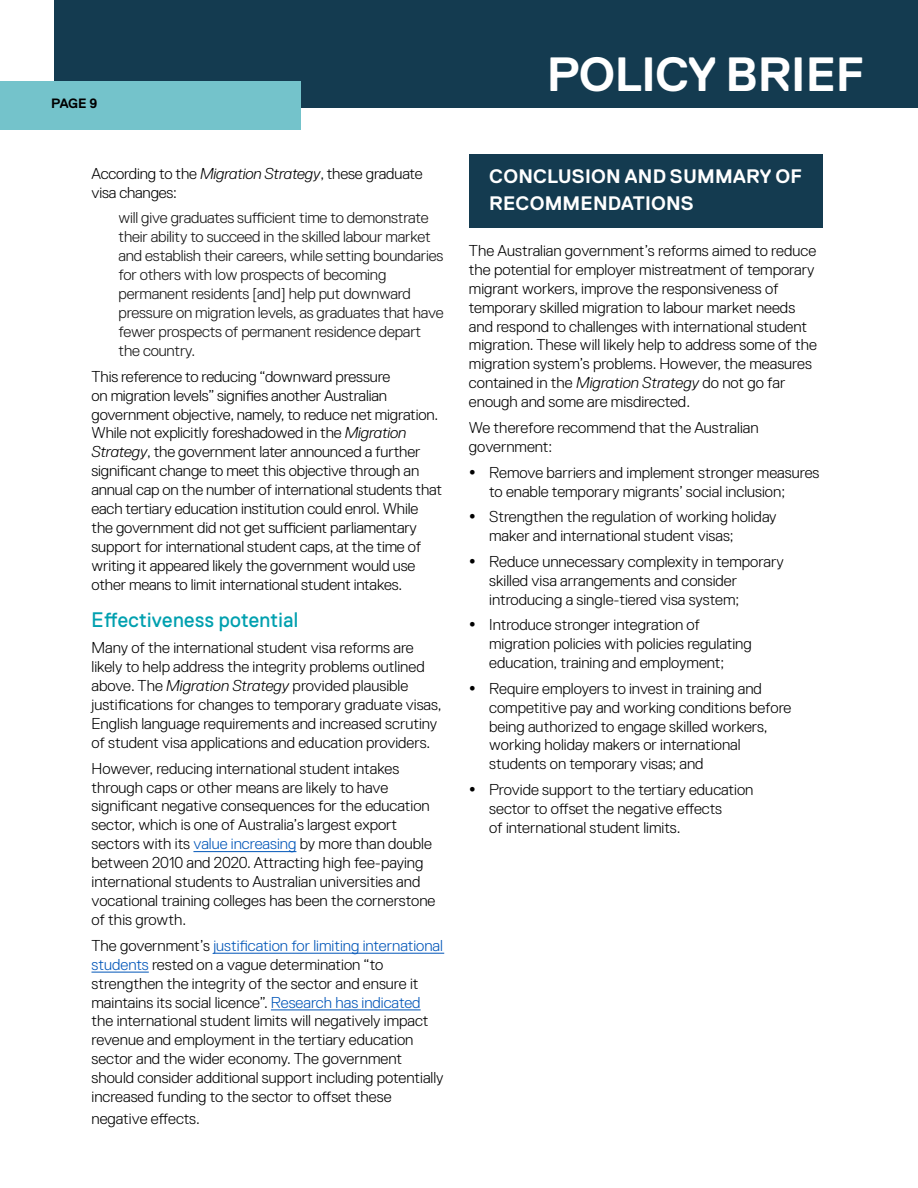
<style>
.page{position:relative;width:918px;height:1188px;background:#fff}
.page>*{position:absolute;margin:0;border:0;box-sizing:border-box;transform-origin:0 0}
.t1{font:700 48px "Replica Std";letter-spacing:-.01em;color:#fff}
.t2{font:21px "Replica Std";letter-spacing:.02em;color:#00a0af;scale:.95 1}
.t3{font:700 19.5px/27px "Replica Std";letter-spacing:.01em;color:#fff}
.t4{font:300 15.75px/18.9px "Replica Std";color:#000}
.t5{font:300 15.75px/18.9px "Replica Std";letter-spacing:-.01em;color:#141414}
.t6{font:700 13.5px "Replica Std";color:#000}
.s1{font-style:italic}
.s2{color:#0055b8}
</style>
<div class="page">
<div style="left:54px;top:0;width:864px;height:108px;background:#143b50"></div>
<div style="left:0;top:81px;width:301px;height:49px;background:#74c3cb"></div>
<hr style="left:193px;top:851px;width:103px;height:1px;background:#0055b8">
<hr style="left:213px;top:953px;width:231px;height:1px;background:#0055b8">
<hr style="left:92px;top:972px;width:57px;height:1px;background:#0055b8">
<hr style="left:271px;top:1010px;width:150px;height:1px;background:#0055b8">
<div style="left:469px;top:154px;width:354px;height:74px;background:#143b50"></div>
<p class="t6" style="left:51px;top:96px;width:48px">PAGE 9</p>
<p class="t4" style="left:92px;top:164px;width:333px">According to the <span class="s1">Migration Strategy</span>, these graduate visa changes:</p>
<p class="t5" style="left:118px;top:209px;width:327px">will give graduates sufficient time to demonstrate their ability to succeed in the skilled labour market and establish their careers, while setting boundaries for others with low prospects of becoming permanent residents [and] help put downward pressure on migration levels, as graduates that have fewer prospects of permanent residence depart the country.</p>
<p class="t4" style="left:92px;top:367px;width:352px">This reference to reducing “downward pressure<br>on migration levels” signifies another Australian government objective, namely, to reduce net migration.<br>While not explicitly foreshadowed in the <span class="s1">Migration Strategy</span>, the government later announced a further significant change to meet this objective through an annual cap on the number of international students that each tertiary education institution could enrol. While the government did not get sufficient parliamentary support for international student caps, at the time of writing it appeared likely the government would use other means to limit international student intakes.</p>
<h2 class="t2" style="left:92px;top:608px;width:219px">Effectiveness potential</h2>
<p class="t4" style="left:92px;top:638px;width:352px">Many of the international student visa reforms are likely to help address the integrity problems outlined above. The <span class="s1">Migration Strategy</span> provided plausible justifications for changes to temporary graduate visas, English language requirements and increased scrutiny of student visa applications and education providers.</p>
<p class="t4" style="left:92px;top:759px;width:345px">However, reducing international student intakes through caps or other means are likely to have significant negative consequences for the education sector, which is one of Australia’s largest export sectors with its <span class="s2">value increasing</span> by more than double between 2010 and 2020. Attracting high fee-paying international students to Australian universities and vocational training colleges has been the cornerstone of this growth.</p>
<p class="t4" style="left:92px;top:936px;width:354px">The government’s <span class="s2">justification for limiting international students</span> rested on a vague determination “to strengthen the integrity of the sector and ensure it maintains its social licence”. <span class="s2">Research has indicated </span>the international student limits will negatively impact revenue and employment in the tertiary education sector and the wider economy. The government should consider additional support including potentially increased funding to the sector to offset these</p>
<p class="t4" style="left:92px;top:1109px;width:110px">negative effects.</p>
<h1 class="t1" style="left:547px;top:48px;width:319px">POLICY BRIEF</h1>
<p class="t3" style="left:489px;top:163px;width:314px">CONCLUSION AND SUMMARY OF<br>RECOMMENDATIONS</p>
<p class="t4" style="left:469px;top:241px;width:349px">The Australian government’s reforms aimed to reduce the potential for employer mistreatment of temporary migrant workers, improve the responsiveness of temporary skilled migration to labour market needs and respond to challenges with international student migration. These will likely help to address some of the migration system’s problems. However, the measures contained in the <span class="s1">Migration Strategy</span> do not go far enough and some are misdirected.</p>
<p class="t4" style="left:469px;top:418px;width:291px">We therefore recommend that the Australian government:</p>
<p class="t4" style="left:489px;top:463px;width:332px">Remove barriers and implement stronger measures to enable temporary migrants’ social inclusion;</p>
<p class="t4" style="left:489px;top:507px;width:289px">Strengthen the regulation of working holiday maker and international student visas;</p>
<p class="t4" style="left:489px;top:552px;width:296px">Reduce unnecessary complexity in temporary skilled visa arrangements and consider introducing a single-tiered visa system;</p>
<p class="t4" style="left:489px;top:615px;width:264px">Introduce stronger integration of migration policies with policies regulating education, training and employment;</p>
<p class="t4" style="left:489px;top:679px;width:304px">Require employers to invest in training and competitive pay and working conditions before being authorized to engage skilled workers, working holiday makers or international students on temporary visas; and</p>
<p class="t4" style="left:489px;top:780px;width:266px">Provide support to the tertiary education sector to offset the negative effects<br>of international student limits.</p>
</div>
